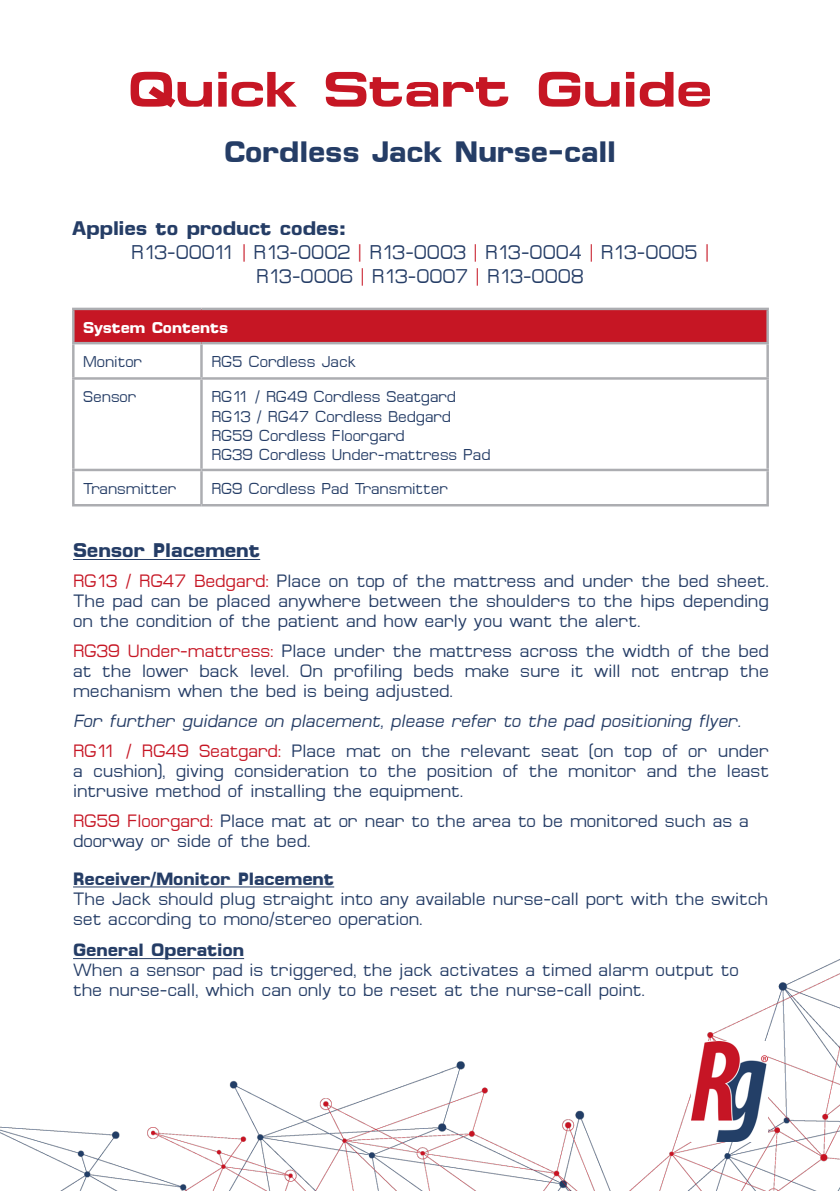
<style>
.page{position:relative;width:840px;height:1191px;background:#fff}
.page>*{position:absolute;margin:0;border:0;box-sizing:border-box;transform-origin:0 0}
.t1{font:700 50px "Micro Extend FLF";color:#c61624}
.t2{font:700 30px "Micro FLF";color:#253d66}
.t3{font:20px "Micro FLF";color:#253d66}
.t4{font:700 20px "Micro FLF";color:#253d66}
.t5{font:18px/20px "Micro FLF";color:#253d66;text-align:justify}
.t6{font:italic 18px "Micro FLF";color:#253d66}
.t7{font:700 18px "Micro FLF";color:#253d66}
.t8{font:16px "Micro FLF";color:#253d66}
.t9{font:15.8px "Micro FLF";color:#253d66}
.t10{font:700 15.8px "Micro FLF";color:#fff}
.s1{color:#c61624}
.s2{font-size:15.8px}
.s3{font-size:16px}
</style>
<div class="page">
<img style="left:0;top:958px;width:839px;height:233px">
<img style="left:691px;top:1041px;width:76px;height:100px">
<hr style="left:73px;top:559px;width:187px;height:1px;background:#253d66">
<hr style="left:73px;top:886px;width:261px;height:1px;background:#253d66">
<hr style="left:73px;top:958px;width:171px;height:1px;background:#253d66">
<div style="left:73px;top:309px;width:694px;height:34px;background:#c61624"></div>
<hr style="left:766px;top:344px;width:2px;height:33px;background:#acadb1">
<hr style="left:201px;top:377px;width:567px;height:3px;background:#acadb1">
<hr style="left:766px;top:380px;width:2px;height:89px;background:#acadb1">
<hr style="left:201px;top:469px;width:567px;height:2px;background:#acadb1">
<hr style="left:766px;top:471px;width:2px;height:33px;background:#acadb1">
<hr style="left:201px;top:504px;width:567px;height:2px;background:#acadb1">
<hr style="left:72px;top:344px;width:2px;height:33px;background:#acadb1">
<hr style="left:200px;top:344px;width:2px;height:33px;background:#acadb1">
<hr style="left:72px;top:377px;width:129px;height:3px;background:#acadb1">
<hr style="left:72px;top:380px;width:2px;height:89px;background:#acadb1">
<hr style="left:200px;top:380px;width:2px;height:89px;background:#acadb1">
<hr style="left:72px;top:469px;width:129px;height:2px;background:#acadb1">
<hr style="left:72px;top:471px;width:2px;height:33px;background:#acadb1">
<hr style="left:200px;top:471px;width:2px;height:33px;background:#acadb1">
<hr style="left:72px;top:504px;width:129px;height:2px;background:#acadb1">
<hr style="left:72px;top:308px;width:129px;height:2px;background:#acadb1">
<hr style="left:72px;top:310px;width:2px;height:32px;background:#acadb1">
<hr style="left:201px;top:308px;width:567px;height:2px;background:#acadb1">
<hr style="left:766px;top:310px;width:2px;height:32px;background:#acadb1">
<hr style="left:72px;top:342px;width:129px;height:2px;background:#acadb1">
<hr style="left:201px;top:342px;width:567px;height:2px;background:#acadb1">
<p class="t1" style="left:128px;top:61px;width:584px">Quick Start Guide</p>
<p class="t2" style="left:224px;top:135px;width:393px">Cordless Jack Nurse-call</p>
<p class="t4" style="left:72px;top:216px;width:275px">Applies to product codes:</p>
<p class="t3" style="left:131px;top:241px;width:578px">R13-00011 <span class="s1">|</span> R13-0002 <span class="s1">|</span> R13-0003 <span class="s1">|</span> R13-0004 <span class="s1">|</span> R13-0005 <span class="s1">|</span></p>
<p class="t3" style="left:256px;top:265px;width:329px">R13-0006 <span class="s1">|</span> R13-0007 <span class="s1">|</span> R13-0008</p>
<p class="t10" style="left:83px;top:319px;width:146px">System Contents</p>
<p class="t9" style="left:83px;top:353px;width:60px">Monitor</p>
<p class="t8" style="left:211px;top:353px;width:146px"><span class="s2">RG5</span> Cordless <span class="s2">Jack</span></p>
<p class="t9" style="left:83px;top:388px;width:55px">Sensor</p>
<p class="t9" style="left:211px;top:388px;width:246px">RG11 / RG49 <span class="s3">Cordless</span> Seatgard</p>
<p class="t9" style="left:211px;top:408px;width:241px">RG13 / RG47 <span class="s3">Cordless</span> Bedgard</p>
<p class="t9" style="left:211px;top:427px;width:195px">RG59 <span class="s3">Cordless</span> Floorgard</p>
<p class="t9" style="left:211px;top:446px;width:280px">RG39 <span class="s3">Cordless</span> Under-mattress Pad</p>
<p class="t9" style="left:83px;top:480px;width:95px">Transmitter</p>
<p class="t9" style="left:211px;top:480px;width:238px">RG9 <span class="s3">Cordless</span> Pad Transmitter</p>
<p class="t4" style="left:73px;top:539px;width:188px">Sensor Placement</p>
<p class="t5" style="left:73px;top:571px;width:697px"><span class="s1">RG13 / RG47 Bedgard:</span> Place on top of the mattress and under the bed sheet.<br>The pad can be placed anywhere between the shoulders to the hips depending on the condition of the patient and how early you want the alert.</p>
<p class="t5" style="left:73px;top:641px;width:697px"><span class="s1">RG39 Under-mattress:</span> Place under the mattress across the width of the bed at the lower back level. On profiling beds make sure it will not entrap the mechanism when the bed is being adjusted.</p>
<p class="t6" style="left:73px;top:711px;width:668px">For further guidance on placement, please refer to the pad positioning flyer.</p>
<p class="t5" style="left:73px;top:741px;width:697px"><span class="s1">RG11 / RG49 Seatgard:</span> Place mat on the relevant seat (on top of or under a cushion), giving consideration to the position of the monitor and the least intrusive method of installing the equipment.</p>
<p class="t5" style="left:73px;top:811px;width:676px"><span class="s1">RG59 Floorgard:</span> Place mat at or near to the area to be monitored such as a doorway or side of the bed.</p>
<p class="t7" style="left:73px;top:868px;width:262px">Receiver/Monitor Placement</p>
<p class="t5" style="left:73px;top:888px;width:696px">The Jack should plug straight into any available nurse-call port with the switch set according to mono/stereo operation.</p>
<p class="t7" style="left:73px;top:940px;width:172px">General Operation</p>
<p class="t5" style="left:73px;top:960px;width:666px">When a sensor pad is triggered, the jack activates a timed alarm output to the nurse-call, which can only to be reset at the nurse-call point.</p>
</div>
